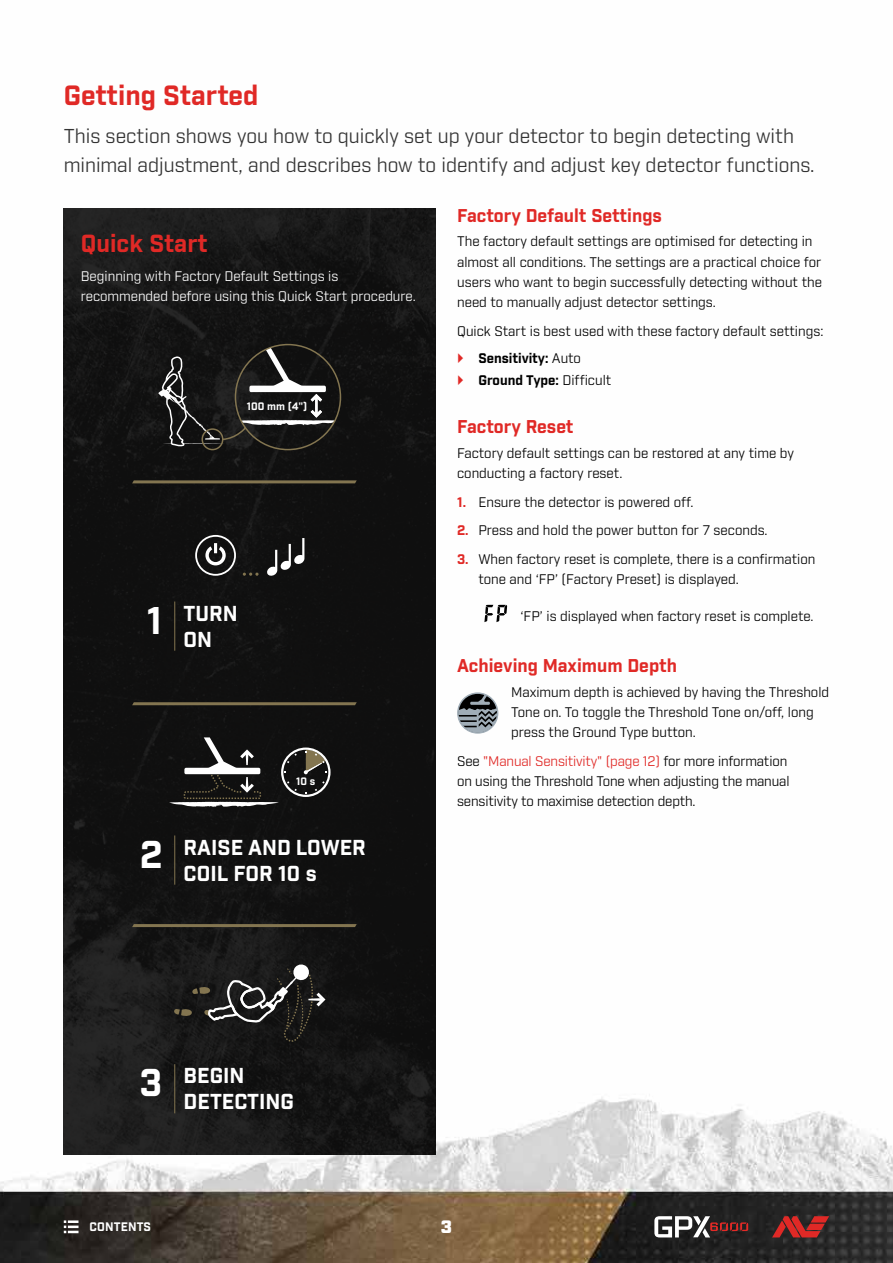
<style>
.page{position:relative;width:893px;height:1263px;background:#fff}
.page>*{position:absolute;margin:0;border:0;box-sizing:border-box;transform-origin:0 0}
.t1{font:700 37.5px "Industry";color:#fff}
.t2{font:700 27px "Industry";color:#e02926}
.t3{font:700 24px "Industry";color:#e02926}
.t4{font:700 21px/25.2px "Industry";color:#fff}
.t5{font:19.5px/29.2px "Industry";color:#333}
.t6{font:700 18px "Industry";color:#e02926}
.t7{font:900 18px "Industry";color:#fff}
.t8{font:13.5px/20.2px "Industry";color:#000}
.t9{font:13.5px/20.2px "Industry";color:#fff}
.t10{font:700 13.5px "Industry";color:#000}
.t11{font:700 12px "Industry";letter-spacing:.01em;color:#fff}
.t12{font:700 10.5px "Industry";color:#fff}
.s1{font-weight:700}
.s2{font-weight:400}
.s3{font-weight:700;color:#e02926}
.s4{color:#e02926}
</style>
<div class="page">
<img style="left:0;top:208px;width:893px;height:1055px">
<img style="left:64px;top:208px;width:372px;height:946px">
<svg style="left:64px;top:1220px;width:15px;height:13px"></svg>
<svg style="left:654px;top:1216px;width:94px;height:21px"></svg>
<svg style="left:772px;top:1216px;width:57px;height:21px"></svg>
<svg style="left:484px;top:605px;width:23px;height:17px"></svg>
<svg style="left:457px;top:692px;width:41px;height:42px"></svg>
<hr style="left:174px;top:601px;width:1px;height:50px;background:#837550">
<hr style="left:174px;top:835px;width:1px;height:50px;background:#837550">
<hr style="left:174px;top:1064px;width:1px;height:49px;background:#837550">
<svg style="left:195px;top:535px;width:41px;height:41px"></svg>
<svg style="left:266px;top:538px;width:38px;height:38px"></svg>
<svg style="left:243px;top:573px;width:16px;height:3px"></svg>
<svg style="left:158px;top:344px;width:183px;height:106px;background:#2d2d2b"></svg>
<svg style="left:174px;top:964px;width:151px;height:78px;background:#2d2d2c"></svg>
<svg style="left:169px;top:737px;width:162px;height:70px;background:#363534"></svg>
<svg style="left:132px;top:702px;width:225px;height:3px"></svg>
<svg style="left:132px;top:924px;width:225px;height:3px"></svg>
<svg style="left:132px;top:480px;width:225px;height:3px"></svg>
<svg style="left:458px;top:353px;width:20px;height:10px"></svg>
<svg style="left:458px;top:375px;width:20px;height:11px"></svg>
<h2 class="t2" style="left:64px;top:79px;width:196px">Getting Started</h2>
<h3 class="t5" style="left:64px;top:122px;width:750px">This section shows you how to quickly set up your detector to begin detecting with minimal adjustment, and describes how to identify and adjust key detector functions.</h3>
<h3 class="t3" style="left:81px;top:229px;width:128px">Quick Start</h3>
<p class="t9" style="left:81px;top:266px;width:335px">Beginning with Factory Default Settings is recommended before using this Quick Start procedure.</p>
<p class="t12" style="left:247px;top:399px;width:62px">100 mm (4")</p>
<h1 class="t1" style="left:147px;top:598px;width:17px">1</h1>
<h3 class="t4" style="left:184px;top:602px;width:56px">TURN<br>ON</h3>
<h1 class="t1" style="left:140px;top:832px;width:24px">2</h1>
<p class="t12" style="left:296px;top:774px;width:21px">10 s</p>
<h3 class="t4" style="left:184px;top:836px;width:184px">RAISE AND LOWER<br>COIL FOR 10 s</h3>
<h3 class="t6" style="left:457px;top:205px;width:206px">Factory Default Settings</h3>
<p class="t8" style="left:457px;top:232px;width:366px">The factory default settings are optimised for detecting in almost all conditions. The settings are a practical choice for users who want to begin successfully detecting without the need to manually adjust detector settings.</p>
<p class="t8" style="left:478px;top:318px;width:346px;line-height:26.5px;text-indent:-21px">Quick Start is best used with these factory default settings:<br><span class="s1">Sensitivity:</span> Auto</p>
<p class="t10" style="left:478px;top:372px;width:135px">Ground Type: <span class="s2">Difficult</span></p>
<h3 class="t6" style="left:457px;top:416px;width:118px">Factory Reset</h3>
<p class="t8" style="left:457px;top:443px;width:338px">Factory default settings can be restored at any time by conducting a factory reset.</p>
<p class="t8" style="left:457px;top:492px;width:236px"><span class="s3">1.</span> Ensure the detector is powered off.</p>
<p class="t8" style="left:457px;top:521px;width:310px"><span class="s3">2.</span> Press and hold the power button for 7 seconds.</p>
<p class="t8" style="left:478px;top:549px;width:338px;text-indent:-21px"><span class="s3">3.</span> When factory reset is complete, there is a confirmation tone and ‘FP’ (Factory Preset) is displayed.</p>
<p class="t8" style="left:521px;top:606px;width:293px">‘FP’ is displayed when factory reset is complete.</p>
<h3 class="t6" style="left:457px;top:655px;width:221px">Achieving Maximum Depth</h3>
<p class="t8" style="left:511px;top:682px;width:319px">Maximum depth is achieved by having the Threshold<br>Tone on. To toggle the Threshold Tone on/off, long press the Ground Type button.</p>
<p class="t8" style="left:457px;top:751px;width:334px">See <span class="s4">"Manual Sensitivity" (page 12)</span> for more information on using the Threshold Tone when adjusting the manual sensitivity to maximise detection depth.</p>
<h1 class="t1" style="left:140px;top:1059px;width:24px">3</h1>
<h3 class="t4" style="left:184px;top:1064px;width:112px">BEGIN<br>DETECTING</h3>
<p class="t11" style="left:90px;top:1220px;width:63px">CONTENTS</p>
<h3 class="t7" style="left:441px;top:1216px;width:13px">3</h3>
</div>
